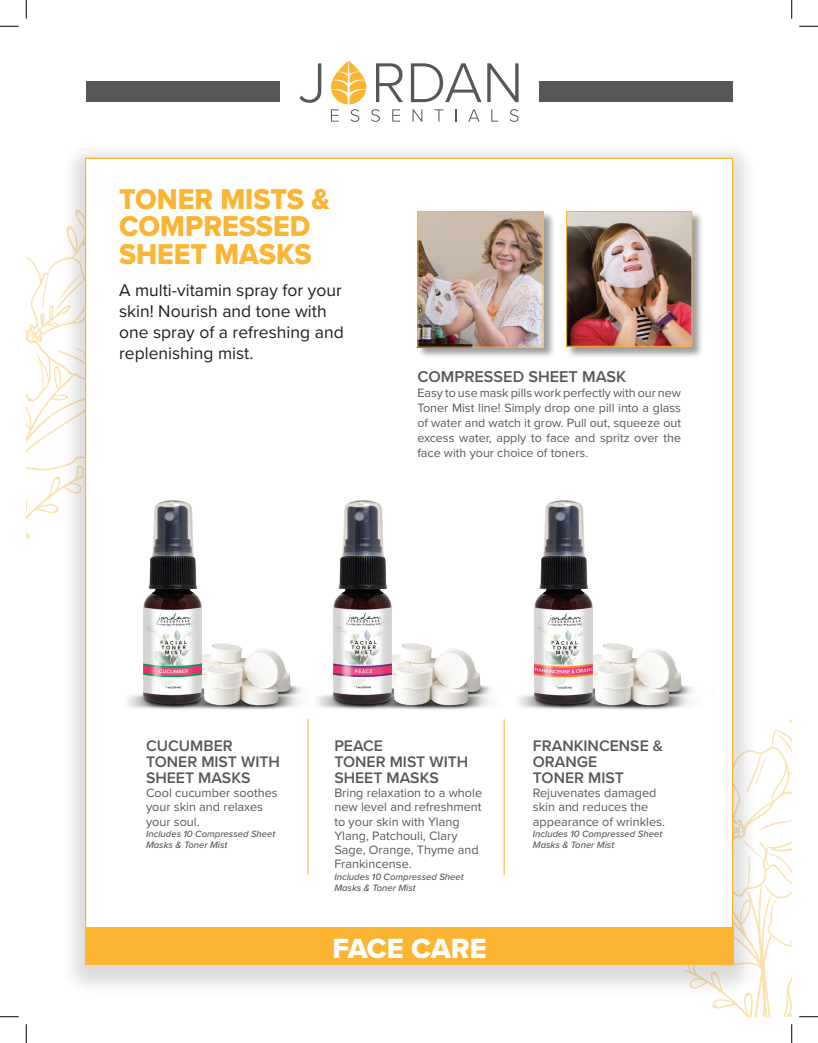
<style>
.page{position:relative;width:818px;height:1043px;background:#fff}
.page>*{position:absolute;margin:0;border:0;box-sizing:border-box;transform-origin:0 0}
.t1{font:29.75px/27.5px "Proxima Nova Extrabld";color:#fcb533;scale:.95 1}
.t2{font:28.75px "Proxima Nova Extrabld";letter-spacing:-.005em;color:#fff}
.t3{font:17.5px/21px "Proxima Nova";color:#231f20}
.t4{font:600 16.25px "Proxima Nova";color:#57585a}
.t5{font:600 15.75px/15.8px "Proxima Nova";color:#57585a}
.t6{font:12.62px/14.2px "Proxima Nova";color:#57585a}
.t7{font:12.5px/15px "Proxima Nova";color:#57585a;text-align:justify}
.t8{font:italic 500 9.5px/11.4px "Proxima Nova";color:#57585a}
</style>
<div class="page">
<svg style="left:712px;top:719px;width:79px;height:297px"></svg>
<svg style="left:26px;top:256px;width:34px;height:283px"></svg>
<div style="left:60px;top:140px;width:698px;height:857px;background:#231f20;opacity:.16"></div>
<div style="left:85px;top:158px;width:648px;height:806px;background:#fff;border:1px solid #fcb533"></div>
<div style="left:86px;top:927px;width:647px;height:37px;background:#fcb533"></div>
<div style="left:86px;top:81px;width:193px;height:20px;background:#565757"></div>
<div style="left:540px;top:81px;width:193px;height:20px;background:#565757"></div>
<svg style="left:412px;top:109px;width:10px;height:13px"></svg>
<svg style="left:434px;top:109px;width:9px;height:13px"></svg>
<svg style="left:455px;top:109px;width:1px;height:13px"></svg>
<svg style="left:468px;top:109px;width:11px;height:13px"></svg>
<svg style="left:491px;top:109px;width:7px;height:13px"></svg>
<svg style="left:510px;top:109px;width:8px;height:13px"></svg>
<svg style="left:299px;top:63px;width:22px;height:40px"></svg>
<svg style="left:411px;top:63px;width:70px;height:39px"></svg>
<svg style="left:487px;top:63px;width:31px;height:39px"></svg>
<svg style="left:331px;top:61px;width:72px;height:61px"></svg>
<div style="left:417px;top:211px;width:138px;height:148px;background:#231f20;opacity:.44"></div>
<img style="left:419px;top:213px;width:122px;height:132px">
<div style="left:417px;top:211px;width:126px;height:136px;border:1px solid #fcb533"></div>
<div style="left:566px;top:211px;width:138px;height:147px;background:#231f20;opacity:.44"></div>
<img style="left:568px;top:213px;width:122px;height:132px">
<div style="left:566px;top:211px;width:126px;height:136px;border:1px solid #fcb533"></div>
<img style="left:127px;top:500px;width:174px;height:210px">
<img style="left:308px;top:500px;width:183px;height:230px">
<img style="left:504px;top:500px;width:188px;height:230px">
<hr style="left:503px;top:719px;width:1px;height:156px;background:#fcb533">
<hr style="left:307px;top:719px;width:1px;height:156px;background:#fcb533">
<svg style="left:0;top:25px;width:19px;height:2px"></svg>
<svg style="left:799px;top:25px;width:19px;height:2px"></svg>
<svg style="left:0;top:1016px;width:19px;height:1px"></svg>
<svg style="left:799px;top:1016px;width:19px;height:1px"></svg>
<svg style="left:25px;top:0;width:2px;height:19px"></svg>
<svg style="left:25px;top:1024px;width:2px;height:18px"></svg>
<svg style="left:791px;top:0;width:1px;height:19px"></svg>
<svg style="left:791px;top:1024px;width:1px;height:18px"></svg>
<h1 class="t1" style="left:119px;top:185px;width:223px">TONER MISTS &amp;<br>COMPRESSED<br>SHEET MASKS</h1>
<h3 class="t3" style="left:119px;top:278px;width:226px">A multi-vitamin spray for your skin! Nourish and tone with one spray of a refreshing and replenishing mist.</h3>
<p class="t4" style="left:417px;top:364px;width:210px">COMPRESSED SHEET MASK</p>
<p class="t7" style="left:417px;top:385px;width:265px">Easy to use mask pills work perfectly with our new Toner Mist line! Simply drop one pill into a glass of water and watch it grow. Pull out, squeeze out excess water, apply to face and spritz over the face with your choice of toners.</p>
<p class="t5" style="left:146px;top:737px;width:135px">CUCUMBER<br>TONER MIST WITH<br>SHEET MASKS</p>
<p class="t6" style="left:146px;top:785px;width:133px">Cool cucumber soothes your skin and relaxes your soul.</p>
<p class="t8" style="left:146px;top:827px;width:131px">Includes 10 Compressed Sheet<br>Masks &amp; Toner Mist</p>
<p class="t5" style="left:334px;top:737px;width:135px">PEACE<br>TONER MIST WITH<br>SHEET MASKS</p>
<p class="t6" style="left:334px;top:785px;width:149px">Bring relaxation to a whole new level and refreshment to your skin with Ylang<br>Ylang, Patchouli, Clary<br>Sage, Orange, Thyme and<br>Frankincense.</p>
<p class="t8" style="left:334px;top:870px;width:131px">Includes 10 Compressed Sheet<br>Masks &amp; Toner Mist</p>
<h2 class="t2" style="left:332px;top:926px;width:156px">FACE CARE</h2>
<p class="t5" style="left:533px;top:737px;width:132px">FRANKINCENSE &amp;<br>ORANGE<br>TONER MIST</p>
<p class="t6" style="left:533px;top:785px;width:133px">Rejuvenates damaged skin and reduces the appearance of wrinkles.</p>
<p class="t8" style="left:533px;top:827px;width:131px">Includes 10 Compressed Sheet<br>Masks &amp; Toner Mist</p>
</div>
